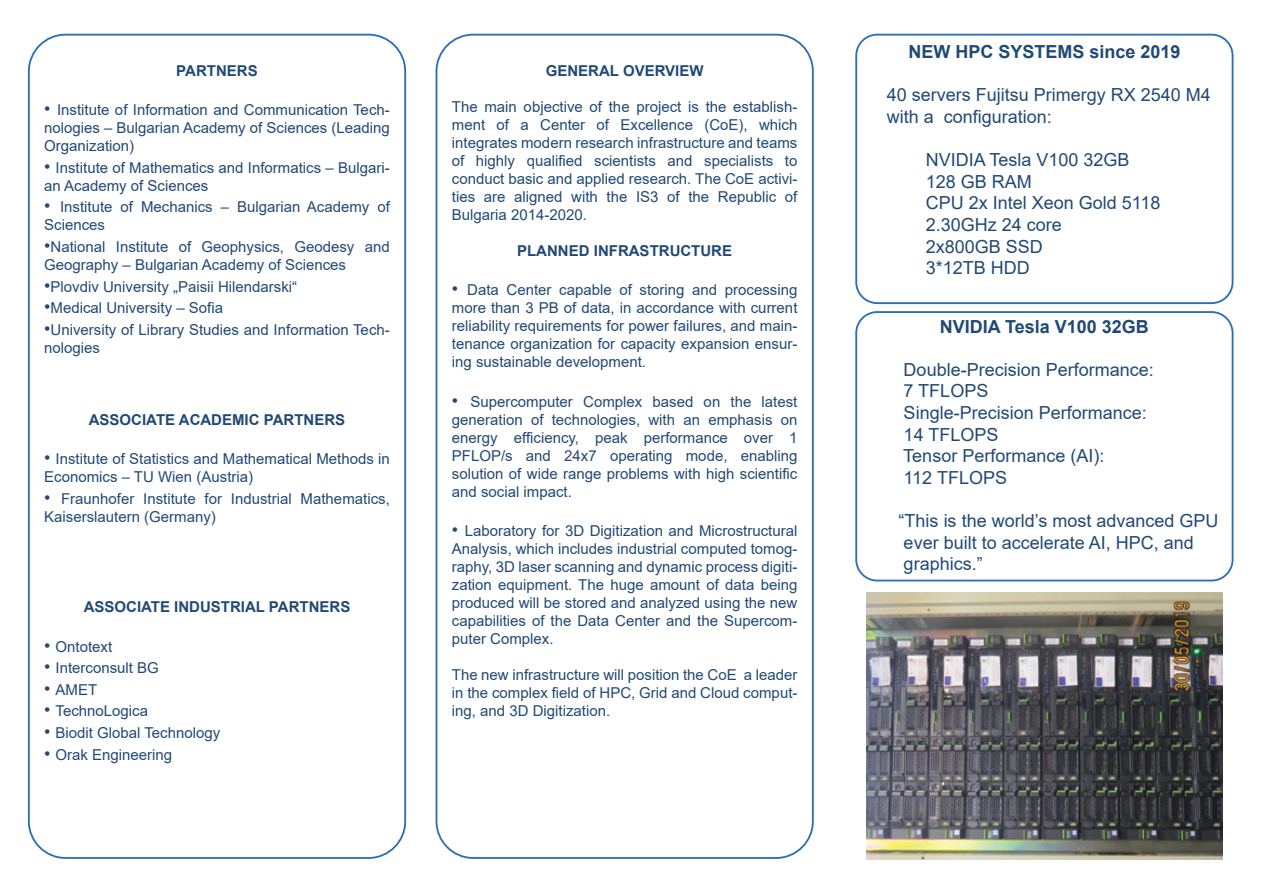
<style>
.page{position:relative;width:1263px;height:893px;background:#fff}
.page>*{position:absolute;margin:0;border:0;box-sizing:border-box;transform-origin:0 0}
.t1{font:18px/21.6px "Arial";color:#214975}
.t2{font:700 18px "Arial";color:#214975}
.t3{font:15px/18px "Arial";color:#214975;text-align:justify}
.t4{font:700 15px "Arial";color:#214975}
.s1{font-size:18px}
</style>
<div class="page">
<div style="left:855px;top:34px;width:378px;height:270px;border:2px solid #2a6fb8;border-radius:21px"></div>
<div style="left:855px;top:311px;width:378px;height:270px;border:2px solid #2a6fb8;border-radius:21px"></div>
<div style="left:28px;top:34px;width:378px;height:825px;border:2px solid #2a6fb8;border-radius:37px"></div>
<div style="left:436px;top:34px;width:378px;height:825px;border:2px solid #2a6fb8;border-radius:37px"></div>
<img style="left:866px;top:593px;width:356px;height:266px">
<p class="t4" style="left:176px;top:60px;width:83px">PARTNERS</p>
<p class="t3" style="left:44px;top:101px;width:347px"><span class="s1">•</span> Institute of Information and Communication Tech&shy;nologies – Bulgarian Academy of Sciences (Leading Organization)</p>
<p class="t3" style="left:44px;top:158px;width:347px"><span class="s1">•</span> Institute of Mathematics and Informatics – Bulgari&shy;an Academy of Sciences</p>
<p class="t3" style="left:44px;top:198px;width:347px"><span class="s1">•</span> Institute of Mechanics – Bulgarian Academy of<br>Sciences</p>
<p class="t3" style="left:44px;top:238px;width:347px"><span class="s1">•</span>National Institute of Geophysics, Geodesy and<br>Geography – Bulgarian Academy of Sciences</p>
<p class="t3" style="left:44px;top:277px;width:254px"><span class="s1">•</span>Plovdiv University „Paisii Hilendarski“</p>
<p class="t3" style="left:44px;top:299px;width:180px"><span class="s1">•</span>Medical University – Sofia</p>
<p class="t3" style="left:44px;top:320px;width:347px"><span class="s1">•</span>University of Library Studies and Information Tech&shy;nologies</p>
<p class="t4" style="left:89px;top:409px;width:258px">ASSOCIATE ACADEMIC PARTNERS</p>
<p class="t3" style="left:44px;top:450px;width:347px"><span class="s1">•</span> Institute of Statistics and Mathematical Methods in<br>Economics – TU Wien (Austria)</p>
<p class="t3" style="left:44px;top:490px;width:347px"><span class="s1">•</span> Fraunhofer Institute for Industrial Mathematics,<br>Kaiserslautern (Germany)</p>
<p class="t4" style="left:84px;top:596px;width:268px">ASSOCIATE INDUSTRIAL PARTNERS</p>
<p class="t3" style="left:44px;top:637px;width:70px"><span class="s1">•</span> Ontotext</p>
<p class="t3" style="left:44px;top:659px;width:116px"><span class="s1">•</span> Interconsult BG</p>
<p class="t3" style="left:44px;top:680px;width:54px"><span class="s1">•</span> AMET</p>
<p class="t3" style="left:44px;top:702px;width:105px"><span class="s1">•</span> TechnoLogica</p>
<p class="t3" style="left:44px;top:724px;width:178px"><span class="s1">•</span> Biodit Global Technology</p>
<p class="t3" style="left:44px;top:745px;width:130px"><span class="s1">•</span> Orak Engineering</p>
<p class="t4" style="left:546px;top:60px;width:159px">GENERAL OVERVIEW</p>
<p class="t3" style="left:452px;top:97px;width:347px">The main objective of the project is the establish&shy;ment of a Center of Excellence (CoE), which integrates modern research infrastructure and teams of highly qualified scientists and specialists to conduct basic and applied research. The CoE activi&shy;ties are aligned with the IS3 of the Republic of Bulgaria 2014-2020.</p>
<p class="t4" style="left:517px;top:240px;width:216px">PLANNED INFRASTRUCTURE</p>
<p class="t3" style="left:452px;top:281px;width:347px"><span class="s1">•</span> Data Center capable of storing and processing more than 3 PB of data, in accordance with current reliability requirements for power failures, and main&shy;tenance organization for capacity expansion ensur&shy;ing sustainable development.</p>
<p class="t3" style="left:452px;top:392px;width:347px"><span class="s1">•</span> Supercomputer Complex based on the latest generation of technologies, with an emphasis on energy efficiency, peak performance over 1<br>PFLOP/s and 24x7 operating mode, enabling solution of wide range problems with high scientific and social impact.</p>
<p class="t3" style="left:452px;top:522px;width:347px"><span class="s1">•</span> Laboratory for 3D Digitization and Microstructural Analysis, which includes industrial computed tomog&shy;raphy, 3D laser scanning and dynamic process digiti&shy;zation equipment. The huge amount of data being produced will be stored and analyzed using the new capabilities of the Data Center and the Supercom&shy;puter Complex.</p>
<p class="t3" style="left:452px;top:666px;width:347px">The new infrastructure will position the CoE a leader in the complex field of HPC, Grid and Cloud comput&shy;ing, and 3D Digitization.</p>
<p class="t2" style="left:908px;top:39px;width:274px">NEW HPC SYSTEMS since 2019</p>
<p class="t1" style="left:887px;top:84px;width:326px">40 servers Fujitsu Primergy RX 2540 M4 with a configuration:</p>
<p class="t1" style="left:926px;top:149px;width:236px">NVIDIA Tesla V100 32GB<br>128 GB RAM<br>CPU 2x Intel Xeon Gold 5118<br>2.30GHz 24 core<br>2x800GB SSD<br>3*12TB HDD</p>
<p class="t2" style="left:940px;top:314px;width:211px">NVIDIA Tesla V100 32GB</p>
<p class="t1" style="left:903px;top:359px;width:252px">Double-Precision Performance:<br>7 TFLOPS<br>Single-Precision Performance:<br>14 TFLOPS<br>Tensor Performance (AI):<br>112 TFLOPS</p>
<p class="t1" style="left:899px;top:510px;width:321px">“This is the world’s most advanced GPU ever built to accelerate AI, HPC, and graphics.”</p>
</div>
